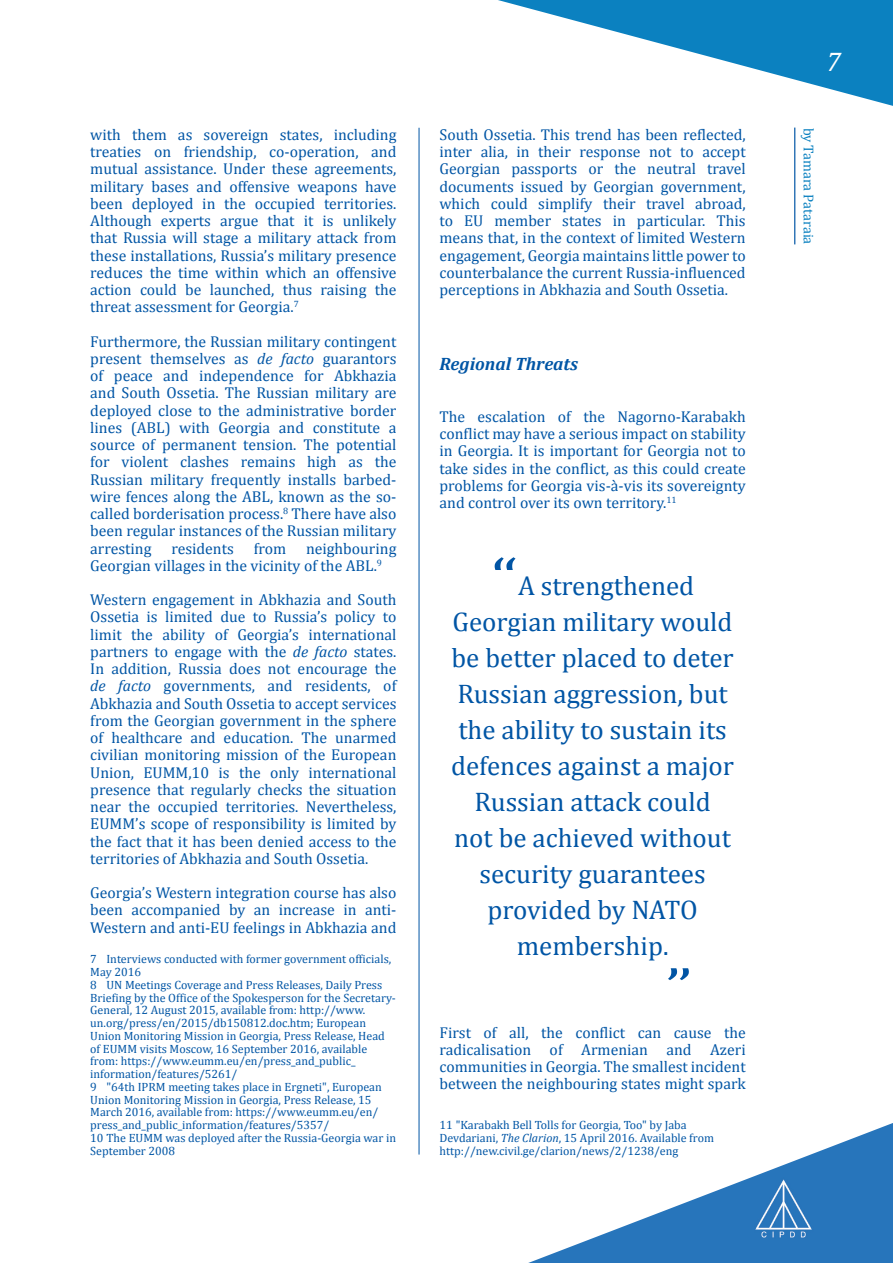
<style>
.page{position:relative;width:893px;height:1263px;background:#fff}
.page>*{position:absolute;margin:0;border:0;box-sizing:border-box;transform-origin:0 0}
.Body_text{font:50.4px "Cambria";color:#0155a5;scale:1.43 1}
.body_text{font:27px/36px "Cambria";color:#0155a5;text-align:center}
.t1{font:italic 27px "Cambria";color:#fff}
.Subhead{font:italic 700 18px "Cambria";color:#0155a5}
.Body_text-2{font:15.75px/17.2px "Cambria";color:#0155a5;text-align:justify}
.t2{font:14.25px "Cambria";color:#0b81c0}
.footnote{font:12px/12.8px "Cambria";color:#0155a5}
.s1{font-style:italic}
.s2{font-size:54px}
</style>
<div class="page">
<svg style="left:528px;top:1123px;width:365px;height:140px"></svg>
<hr style="left:419px;top:128px;width:1px;height:1026px;background:#0155a5">
<hr style="left:794px;top:128px;width:1px;height:116px;background:#0155a5">
<img style="left:752px;top:1178px;width:62px;height:62px">
<svg style="left:498px;top:0;width:395px;height:106px"></svg>
<p class="Body_text-2" style="left:90px;top:126px;width:308px">with them as sovereign states, including treaties on friendship, co-operation, and mutual assistance. Under these agreements, military bases and offensive weapons have been deployed in the occupied territories.<br>Although experts argue that it is unlikely that Russia will stage a military attack from these installations, Russia’s military presence reduces the time within which an offensive action could be launched, thus raising the threat assessment for Georgia.<sup>7</sup></p>
<p class="Body_text-2" style="left:90px;top:333px;width:308px">Furthermore, the Russian military contingent present themselves as <span class="s1">de facto</span> guarantors of peace and independence for Abkhazia and South Ossetia. The Russian military are deployed close to the administrative border lines (ABL) with Georgia and constitute a source of permanent tension. The potential for violent clashes remains high as the Russian military frequently installs barbed&shy;wire fences along the ABL, known as the so&shy;called borderisation process.<sup>8</sup> There have also been regular instances of the Russian military arresting</p>
<p class="Body_text-2" style="left:171px;top:540px;width:64px">residents</p>
<p class="Body_text-2" style="left:254px;top:540px;width:34px">from</p>
<p class="Body_text-2" style="left:90px;top:540px;width:308px;text-indent:216px">neighbouring<br>Georgian villages in the vicinity of the ABL.<sup>9</sup></p>
<p class="Body_text-2" style="left:90px;top:591px;width:308px">Western engagement in Abkhazia and South Ossetia is limited due to Russia’s policy to limit the ability of Georgia’s international partners to engage with the <span class="s1">de facto</span> states.<br>In addition, Russia does not encourage the <span class="s1">de facto</span> governments, and residents, of Abkhazia and South Ossetia to accept services from the Georgian government in the sphere of healthcare and education. The unarmed civilian monitoring mission of the European Union, EUMM,10 is the only international presence that regularly checks the situation near the occupied territories. Nevertheless, EUMM’s scope of responsibility is limited by the fact that it has been denied access to the territories of Abkhazia and South Ossetia.</p>
<p class="Body_text-2" style="left:90px;top:884px;width:308px">Georgia’s Western integration course has also been accompanied by an increase in anti-Western and anti-EU feelings in Abkhazia and</p>
<p class="footnote" style="left:90px;top:953px;width:303px">7 Interviews conducted with former government officials,<br>May 2016</p>
<p class="footnote" style="left:90px;top:978px;width:307px">8 UN Meetings Coverage and Press Releases, Daily Press Briefing by the Office of the Spokesperson for the Secretary-General, 12 August 2015, available from: http://www. un.org/press/en/2015/db150812.doc.htm; European Union Monitoring Mission in Georgia, Press Release, Head of EUMM visits Moscow, 16 September 2016, available from: https://www.eumm.eu/en/press_and_public_ information/features/5261/</p>
<p class="footnote" style="left:90px;top:1080px;width:293px">9 "64th IPRM meeting takes place in Ergneti", European Union Monitoring Mission in Georgia, Press Release, 15<br>March 2016, available from: https://www.eumm.eu/en/ press_and_public_information/features/5357/</p>
<p class="footnote" style="left:90px;top:1131px;width:307px">10 The EUMM was deployed after the Russia-Georgia war in<br>September 2008</p>
<p class="Body_text-2" style="left:440px;top:126px;width:308px">South Ossetia. This trend has been reflected, inter alia, in their response not to accept Georgian passports or the neutral travel documents issued by Georgian government, which could simplify their travel abroad, to EU member states in particular. This means that, in the context of limited Western engagement, Georgia maintains little power to counterbalance the current Russia-influenced perceptions in Abkhazia and South Ossetia.</p>
<p class="Subhead" style="left:440px;top:351px;width:140px">Regional Threats</p>
<p class="Body_text-2" style="left:440px;top:408px;width:308px">The escalation of the Nagorno-Karabakh conflict may have a serious impact on stability in Georgia. It is important for Georgia not to take sides in the conflict, as this could create problems for Georgia vis-à-vis its sovereignty and control over its own territory.<sup>11</sup></p>
<p class="body_text" style="left:451px;top:568px;width:285px"><span class="s2">“</span>A strengthened<br>Georgian military would be better placed to deter<br>Russian aggression, but the ability to sustain its defences against a major<br>Russian attack could<br>not be achieved without security guarantees provided by NATO membership.</p>
<p class="Body_text" style="left:665px;top:956px;width:20px">”</p>
<p class="Body_text-2" style="left:440px;top:1024px;width:308px">First of all, the conflict can cause the radicalisation of Armenian and Azeri communities in Georgia. The smallest incident between the neighbouring states might spark</p>
<p class="footnote" style="left:440px;top:1118px;width:276px">11 "Karabakh Bell Tolls for Georgia, Too" by Jaba<br>Devdariani, <span class="s1">The Clarion</span>, 15 April 2016. Available from http://new.civil.ge/clarion/news/2/1238/eng</p>
<h2 class="t1" style="left:826px;top:43px;width:16px">7</h2>
<p class="t2" style="left:817px;top:128px;width:118px;rotate:90deg">by Tamara Pataraia</p>
</div>
